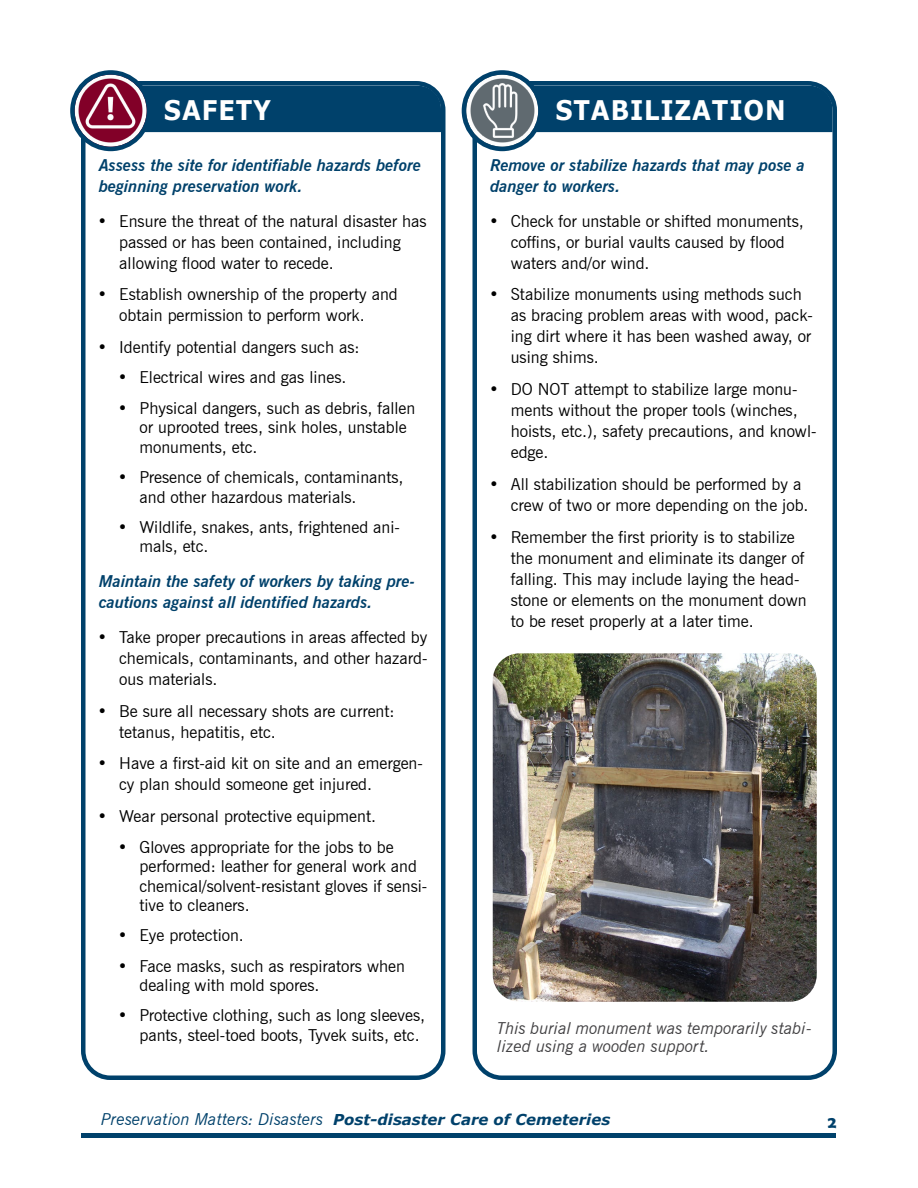
<style>
.page{position:relative;width:918px;height:1188px;background:#fff}
.page>*{position:absolute;margin:0;border:0;box-sizing:border-box;transform-origin:0 0}
.Heading{font:700 27px "Verdana";letter-spacing:.035em;color:#fff;scale:.9 1}
.t1{font:16.5px/21px "News Gothic BT";color:#000}
.Intro_Sentence{font:italic 700 16.5px/21px "News Gothic BT";color:#00416b}
.Caption{font:italic 16.5px/18px "News Gothic BT";color:#414042}
.t2{font:italic 16.5px "News Gothic BT";color:#00416b}
.t3{font:700 16.5px "Berlin Sans FB Demi";color:#00416b}
.s1{font-family:"Verdana";font-weight:700;font-size:15px}
</style>
<div class="page">
<hr style="left:82px;top:1133px;width:754px;height:4px;background:#00416b">
<div style="left:141px;top:86px;width:300px;height:46px;background:#00416b"></div>
<div style="left:81px;top:81px;width:365px;height:999px;border:4px solid #00416b;border-radius:27px"></div>
<svg style="left:72px;top:72px;width:77px;height:77px"></svg>
<img style="left:75px;top:75px;width:72px;height:72px;border-radius:36px">
<div style="left:70px;top:70px;width:81px;height:81px;border:4px solid #00416b;border-radius:50%"></div>
<div style="left:532px;top:86px;width:300px;height:46px;background:#00416b"></div>
<div style="left:472px;top:81px;width:365px;height:999px;border:4px solid #00416b;border-radius:27px"></div>
<img style="left:493px;top:653px;width:324px;height:349px">
<svg style="left:464px;top:72px;width:76px;height:77px"></svg>
<img style="left:466px;top:75px;width:72px;height:72px;border-radius:36px">
<div style="left:462px;top:70px;width:81px;height:81px;border:4px solid #00416b;border-radius:50%"></div>
<h3 class="Heading" style="left:164px;top:91px;width:121px">SAFETY</h3>
<p class="Intro_Sentence" style="left:99px;top:155px;width:324px">Assess the site for identifiable hazards before beginning preservation work.</p>
<p class="t1" style="left:119px;top:210px;width:309px;text-indent:-22px">• Ensure the threat of the natural disaster has passed or has been contained, including allowing flood water to recede.</p>
<p class="t1" style="left:119px;top:284px;width:280px;text-indent:-22px">• Establish ownership of the property and obtain permission to perform work.</p>
<p class="t1" style="left:98px;top:337px;width:264px">• Identify potential dangers such as:</p>
<p class="t1" style="left:118px;top:367px;width:230px">• Electrical wires and gas lines.</p>
<p class="t1" style="left:140px;top:398px;width:277px;line-height:19.5px;text-indent:-22px">• Physical dangers, such as debris, fallen or uprooted trees, sink holes, unstable monuments, etc.</p>
<p class="t1" style="left:140px;top:467px;width:266px;line-height:19.5px;text-indent:-22px">• Presence of chemicals, contaminants, and other hazardous materials.</p>
<p class="t1" style="left:140px;top:517px;width:262px;line-height:19.5px;text-indent:-22px">• Wildlife, snakes, ants, frightened ani&shy;mals, etc.</p>
<p class="Intro_Sentence" style="left:99px;top:571px;width:318px">Maintain the safety of workers by taking pre&shy;cautions against all identified hazards.</p>
<p class="t1" style="left:119px;top:626px;width:310px;text-align:justify;text-indent:-22px">• Take proper precautions in areas affected by chemicals, contaminants, and other hazard&shy;ous materials.</p>
<p class="t1" style="left:119px;top:700px;width:277px;text-indent:-22px">• Be sure all necessary shots are current: tetanus, hepatitis, etc.</p>
<p class="t1" style="left:119px;top:753px;width:305px;text-indent:-22px">• Have a first-aid kit on site and an emergen&shy;cy plan should someone get injured.</p>
<p class="t1" style="left:98px;top:806px;width:280px">• Wear personal protective equipment.</p>
<p class="t1" style="left:140px;top:837px;width:289px;line-height:19.5px;text-indent:-22px">• Gloves appropriate for the jobs to be performed: leather for general work and chemical/solvent-resistant gloves if sensi&shy;tive to cleaners.</p>
<p class="t1" style="left:118px;top:925px;width:127px">• Eye protection.</p>
<p class="t1" style="left:140px;top:956px;width:267px;line-height:19.5px;text-indent:-22px">• Face masks, such as respirators when dealing with mold spores.</p>
<p class="t1" style="left:140px;top:1006px;width:287px;line-height:19.5px;text-indent:-22px">• Protective clothing, such as long sleeves, pants, steel-toed boots, Tyvek suits, etc.</p>
<h3 class="Heading" style="left:555px;top:91px;width:257px">STABILIZATION</h3>
<p class="Intro_Sentence" style="left:490px;top:155px;width:316px">Remove or stabilize hazards that may pose a danger to workers.</p>
<p class="t1" style="left:511px;top:210px;width:295px;text-indent:-22px">• Check for unstable or shifted monuments, coffins, or burial vaults caused by flood waters and/or wind.</p>
<p class="t1" style="left:511px;top:284px;width:304px;text-indent:-22px">• Stabilize monuments using methods such as bracing problem areas with wood, pack&shy;ing dirt where it has been washed away, or using shims.</p>
<p class="t1" style="left:511px;top:379px;width:307px;text-indent:-22px">• DO NOT attempt to stabilize large monu&shy;ments without the proper tools (winches, hoists, etc.), safety precautions, and knowl&shy;edge.</p>
<p class="t1" style="left:511px;top:473px;width:299px;text-indent:-22px">• All stabilization should be performed by a crew of two or more depending on the job.</p>
<p class="t1" style="left:511px;top:526px;width:297px;text-indent:-22px">• Remember the first priority is to stabilize the monument and eliminate its danger of falling. This may include laying the head&shy;stone or elements on the monument down to be reset properly at a later time.</p>
<p class="Caption" style="left:497px;top:1019px;width:316px">This burial monument was temporarily stabi&shy;lized using a wooden support.</p>
<p class="t2" style="left:101px;top:1110px;width:511px">Preservation Matters: Disasters <span class="s1">Post-disaster Care of Cemeteries</span></p>
<p class="t3" style="left:828px;top:1113px;width:10px">2</p>
</div>
